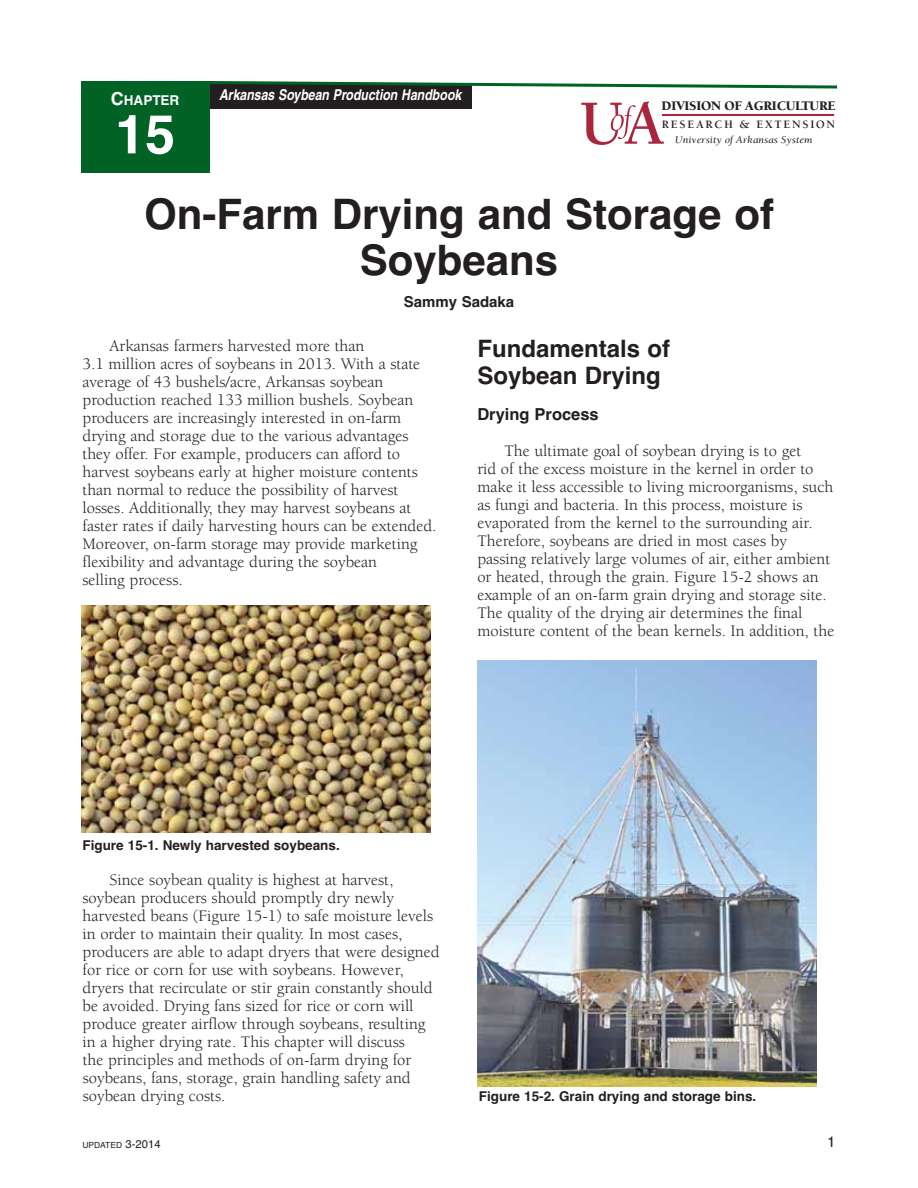
<style>
.page{position:relative;width:918px;height:1188px;background:#fff}
.page>*{position:absolute;margin:0;border:0;box-sizing:border-box;transform-origin:0 0}
.t1{font:700 54px "Helvetica";color:#fff}
.t2{font:700 42px/46.5px "Helvetica";color:#231f20;text-align:center}
.t3{font:700 24px/27px "Helvetica";color:#231f20}
.t4{font:16.5px/18px "Berkeley";color:#231f20}
.t5{font:700 16.5px "Helvetica";color:#231f20}
.t6{font:italic 700 condensed 15px "Helvetica";color:#fff}
.t7{font:700 15px "Helvetica";color:#231f20}
.t8{font:15px "Helvetica";color:#231f20}
.t9{font:700 13.5px "Helvetica";color:#231f20}
.t10{font:900 13.5px "Berkeley";letter-spacing:-.02em;color:#231f20}
.t11{font:700 13.5px "Helvetica";color:#fff}
.t12{font:700 11.55px "Berkeley";letter-spacing:.155em;color:#231f20}
.t13{font:italic 10.35px "Berkeley";color:#231f20;scale:1.09 1}
.t14{font:8.4px "Helvetica";color:#231f20}
.s1{font-size:18px}
.s2{font-size:11.25px}
</style>
<div class="page">
<hr style="left:663px;top:115px;width:171px;height:1px;background:#aa263d">
<img style="left:478px;top:660px;width:339px;height:427px">
<div style="left:208px;top:84px;width:264px;height:25px;background:#231f20"></div>
<div style="left:81px;top:81px;width:128px;height:92px;background:#006225"></div>
<svg style="left:209px;top:81px;width:629px;height:9px"></svg>
<svg style="left:581px;top:101px;width:83px;height:44px"></svg>
<img style="left:81px;top:605px;width:350px;height:228px">
<p class="t11" style="left:111px;top:95px;width:70px"><span class="s1">C</span>HAPTER</p>
<p class="t1" style="left:115px;top:115px;width:62px">15</p>
<p class="t6" style="left:219px;top:89px;width:244px">Arkansas Soybean Production Handbook</p>
<h6 class="t10" style="left:662px;top:101px;width:175px">DIVISION OF AGRICULTURE</h6>
<h6 class="t12" style="left:662px;top:120px;width:175px">RESEARCH &amp; EXTENSION</h6>
<p class="t13" style="left:675px;top:136px;width:128px">University of Arkansas System</p>
<h1 class="t2" style="left:144px;top:195px;width:631px">On-Farm Drying and Storage of<br>Soybeans</h1>
<p class="t7" style="left:404px;top:296px;width:112px">Sammy Sadaka</p>
<p class="t4" style="left:110px;top:338px;width:256px">Arkansas farmers harvested more than</p>
<p class="t4" style="left:83px;top:356px;width:356px">3.1 million acres of soybeans in 2013. With a state average of 43 bushels/acre, Arkansas soybean production reached 133 million bushels. Soybean producers are increasingly interested in on-farm drying and storage due to the various advantages they offer. For example, producers can afford to harvest soybeans early at higher moisture contents than normal to reduce the possibility of harvest losses. Additionally, they may harvest soybeans at faster rates if daily harvesting hours can be extended.<br>Moreover, on-farm storage may provide marketing flexibility and advantage during the soybean<br>selling process.</p>
<h2 class="t3" style="left:477px;top:337px;width:194px">Fundamentals of<br>Soybean Drying</h2>
<h4 class="t5" style="left:477px;top:408px;width:123px">Drying Process</h4>
<p class="t4" style="left:477px;top:443px;width:359px;text-indent:27px">The ultimate goal of soybean drying is to get<br>rid of the excess moisture in the kernel in order to make it less accessible to living microorganisms, such as fungi and bacteria. In this process, moisture is evaporated from the kernel to the surrounding air.<br>Therefore, soybeans are dried in most cases by passing relatively large volumes of air, either ambient or heated, through the grain. Figure 15-2 shows an example of an on-farm grain drying and storage site.<br>The quality of the drying air determines the final moisture content of the bean kernels. In addition, the</p>
<p class="t9" style="left:82px;top:840px;width:259px">Figure 15-1. Newly harvested soybeans.</p>
<p class="t4" style="left:83px;top:872px;width:359px;text-indent:27px">Since soybean quality is highest at harvest, soybean producers should promptly dry newly harvested beans (Figure 15-1) to safe moisture levels in order to maintain their quality. In most cases, producers are able to adapt dryers that were designed for rice or corn for use with soybeans. However, dryers that recirculate or stir grain constantly should be avoided. Drying fans sized for rice or corn will produce greater airflow through soybeans, resulting in a higher drying rate. This chapter will discuss<br>the principles and methods of on-farm drying for soybeans, fans, storage, grain handling safety and soybean drying costs.</p>
<p class="t9" style="left:479px;top:1092px;width:279px">Figure 15-2. Grain drying and storage bins.</p>
<p class="t14" style="left:82px;top:1142px;width:80px">UPDATED <span class="s2">3-2014</span></p>
<p class="t8" style="left:827px;top:1137px;width:10px">1</p>
</div>
